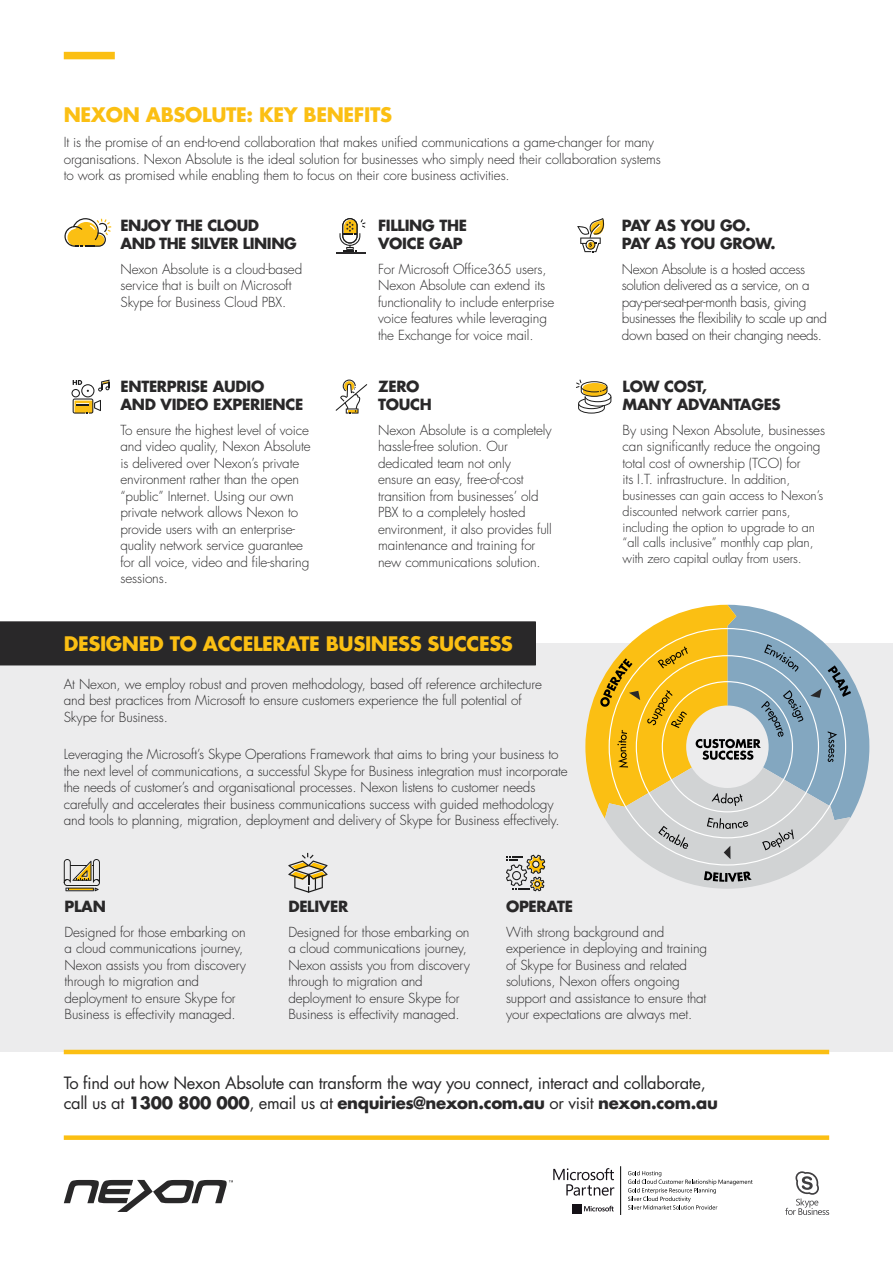
<style>
.page{position:relative;width:893px;height:1263px;background:#fff}
.page>*{position:absolute;margin:0;border:0;box-sizing:border-box;transform-origin:0 0}
.H5_-_Yellow_-_13_15{font:700 19.5px "Futura Std";letter-spacing:-.02em;color:#fbbf13}
.Back_Page_Footer_1{font:16.5px/19.5px "Futura Std";letter-spacing:-.02em;color:#292829}
.Body_Heading_1_-_Sla{font:700 15px/18px "Futura Std";letter-spacing:-.02em;color:#292829}
.Body_1_-_Slate_-_9_1{font:300 13.5px/16.5px "Futura Std";letter-spacing:-.01em;color:#292829}
.Body_1_-_Slate_-_9_1-2{font:300 13.5px/16.5px "Futura Std";letter-spacing:-.03em;color:#292829}
.Body_1_-_Slate_-_9_1-3{font:300 12.75px/15.8px "Futura Std";letter-spacing:-.01em;color:#292829}
.s1{font-size:12.75px}
.s2{font-weight:700}
</style>
<div class="page">
<div style="left:64px;top:52px;width:51px;height:7px;background:#fbbf13"></div>
<svg style="left:64px;top:1180px;width:169px;height:32px"></svg>
<div style="left:0;top:643px;width:893px;height:409px;background:#ececed"></div>
<div style="left:0;top:621px;width:536px;height:44px;background:#292829"></div>
<div style="left:64px;top:1135px;width:765px;height:5px;background:#fbbf13"></div>
<hr style="left:64px;top:1050px;width:765px;height:4px;background:#fbbf13">
<svg style="left:64px;top:218px;width:47px;height:29px"></svg>
<svg style="left:576px;top:380px;width:35px;height:34px"></svg>
<svg style="left:336px;top:218px;width:30px;height:36px"></svg>
<svg style="left:71px;top:380px;width:38px;height:34px"></svg>
<svg style="left:336px;top:380px;width:31px;height:34px"></svg>
<svg style="left:577px;top:218px;width:27px;height:34px"></svg>
<svg style="left:585px;top:605px;width:284px;height:284px"></svg>
<svg style="left:785px;top:1171px;width:44px;height:44px"></svg>
<svg style="left:64px;top:859px;width:36px;height:32px"></svg>
<svg style="left:288px;top:853px;width:40px;height:40px"></svg>
<svg style="left:506px;top:855px;width:39px;height:36px"></svg>
<svg style="left:553px;top:1168px;width:61px;height:28px"></svg>
<svg style="left:573px;top:1204px;width:41px;height:9px"></svg>
<hr style="left:620px;top:1166px;width:1px;height:49px;background:#000">
<svg style="left:628px;top:1171px;width:125px;height:38px"></svg>
<p class="H5_-_Yellow_-_13_15" style="left:64px;top:102px;width:330px">NEXON ABSOLUTE: KEY BENEFITS</p>
<p class="Body_1_-_Slate_-_9_1" style="left:64px;top:134px;width:599px">It is the promise of an end-to-end collaboration that makes unified communications a game-changer for many organisations. Nexon Absolute is the ideal solution for businesses who simply need their collaboration systems to work as promised while enabling them to focus on their core business activities.</p>
<p class="Body_Heading_1_-_Sla" style="left:120px;top:216px;width:178px">ENJOY THE CLOUD<br>AND THE SILVER LINING</p>
<p class="Body_1_-_Slate_-_9_1" style="left:120px;top:261px;width:183px">Nexon Absolute is a cloud-based service that is built on Microsoft<br>Skype for Business Cloud PBX.</p>
<p class="Body_Heading_1_-_Sla" style="left:120px;top:377px;width:184px">ENTERPRISE AUDIO<br>AND VIDEO EXPERIENCE</p>
<p class="Body_1_-_Slate_-_9_1" style="left:120px;top:422px;width:192px">To ensure the highest level of voice and video quality, Nexon Absolute is delivered over Nexon’s private environment rather than the open “public” Internet. Using our own private network allows Nexon to provide users with an enterprise&shy;quality network service guarantee for all voice, video and file-sharing sessions.</p>
<p class="Body_Heading_1_-_Sla" style="left:378px;top:216px;width:90px">FILLING THE<br>VOICE GAP</p>
<p class="Body_1_-_Slate_-_9_1" style="left:378px;top:261px;width:178px">For Microsoft Office365 users,<br>Nexon Absolute can extend its functionality to include enterprise voice features while leveraging the Exchange for voice mail.</p>
<p class="Body_Heading_1_-_Sla" style="left:378px;top:377px;width:55px">ZERO<br>TOUCH</p>
<p class="Body_1_-_Slate_-_9_1" style="left:378px;top:422px;width:175px">Nexon Absolute is a completely hassle-free solution. Our dedicated team not only<br>ensure an easy, free-of-cost transition from businesses’ old<br>PBX to a completely hosted environment, it also provides full maintenance and training for new communications solution.</p>
<p class="H5_-_Yellow_-_13_15" style="left:64px;top:631px;width:451px">DESIGNED TO ACCELERATE BUSINESS SUCCESS</p>
<p class="Body_1_-_Slate_-_9_1" style="left:64px;top:676px;width:480px">At Nexon, we employ robust and proven methodology, based off reference architecture and best practices from Microsoft to ensure customers experience the full potential of<br>Skype for Business.</p>
<p class="Body_1_-_Slate_-_9_1" style="left:64px;top:747px;width:505px">Leveraging the Microsoft’s Skype Operations Framework that aims to bring your business to the next level of communications, a successful Skype for Business integration must incorporate the needs of customer’s and organisational processes. Nexon listens to customer needs carefully and accelerates their business communications success with guided methodology and tools to planning, migration, deployment and delivery of Skype for Business effectively.</p>
<p class="Body_Heading_1_-_Sla" style="left:622px;top:216px;width:155px">PAY AS YOU GO.<br>PAY AS YOU GROW.</p>
<p class="Body_1_-_Slate_-_9_1-2" style="left:622px;top:261px;width:207px">Nexon Absolute is a hosted access solution delivered as a service, on a pay-per-seat-per-month basis, giving businesses the flexibility to scale up and down based on their changing needs.</p>
<p class="Body_Heading_1_-_Sla" style="left:623px;top:377px;width:160px">LOW COST,<br>MANY ADVANTAGES</p>
<p class="Body_1_-_Slate_-_9_1" style="left:623px;top:422px;width:204px">By using Nexon Absolute, businesses can significantly reduce the ongoing total cost of ownership (TCO) for<br>its I.T. infrastructure. <span class="s1">In addition,</span></p>
<p class="Body_1_-_Slate_-_9_1-3" style="left:623px;top:488px;width:202px">businesses can gain access to Nexon’s discounted network carrier pans, including the option to upgrade to an “all calls inclusive” monthly cap plan, with zero capital outlay from users.</p>
<p class="Body_Heading_1_-_Sla" style="left:65px;top:897px;width:43px">PLAN</p>
<p class="Body_1_-_Slate_-_9_1" style="left:65px;top:924px;width:183px">Designed for those embarking on a cloud communications journey,<br>Nexon assists you from discovery through to migration and deployment to ensure Skype for<br>Business is effectivity managed.</p>
<p class="Body_Heading_1_-_Sla" style="left:288px;top:897px;width:61px">DELIVER</p>
<p class="Body_1_-_Slate_-_9_1" style="left:288px;top:924px;width:183px">Designed for those embarking on a cloud communications journey,<br>Nexon assists you from discovery through to migration and deployment to ensure Skype for<br>Business is effectivity managed.</p>
<p class="Body_Heading_1_-_Sla" style="left:506px;top:897px;width:68px">OPERATE</p>
<p class="Body_1_-_Slate_-_9_1" style="left:506px;top:924px;width:203px">With strong background and experience in deploying and training of Skype for Business and related solutions, Nexon offers ongoing support and assistance to ensure that your expectations are always met.</p>
<p class="Back_Page_Footer_1" style="left:64px;top:1073px;width:656px">To find out how Nexon Absolute can transform the way you connect, interact and collaborate, call us at <span class="s2">1300 800 000</span>, email us at <span class="s2">enquiries@nexon.com.au</span> or visit <span class="s2">nexon.com.au</span></p>
</div>
